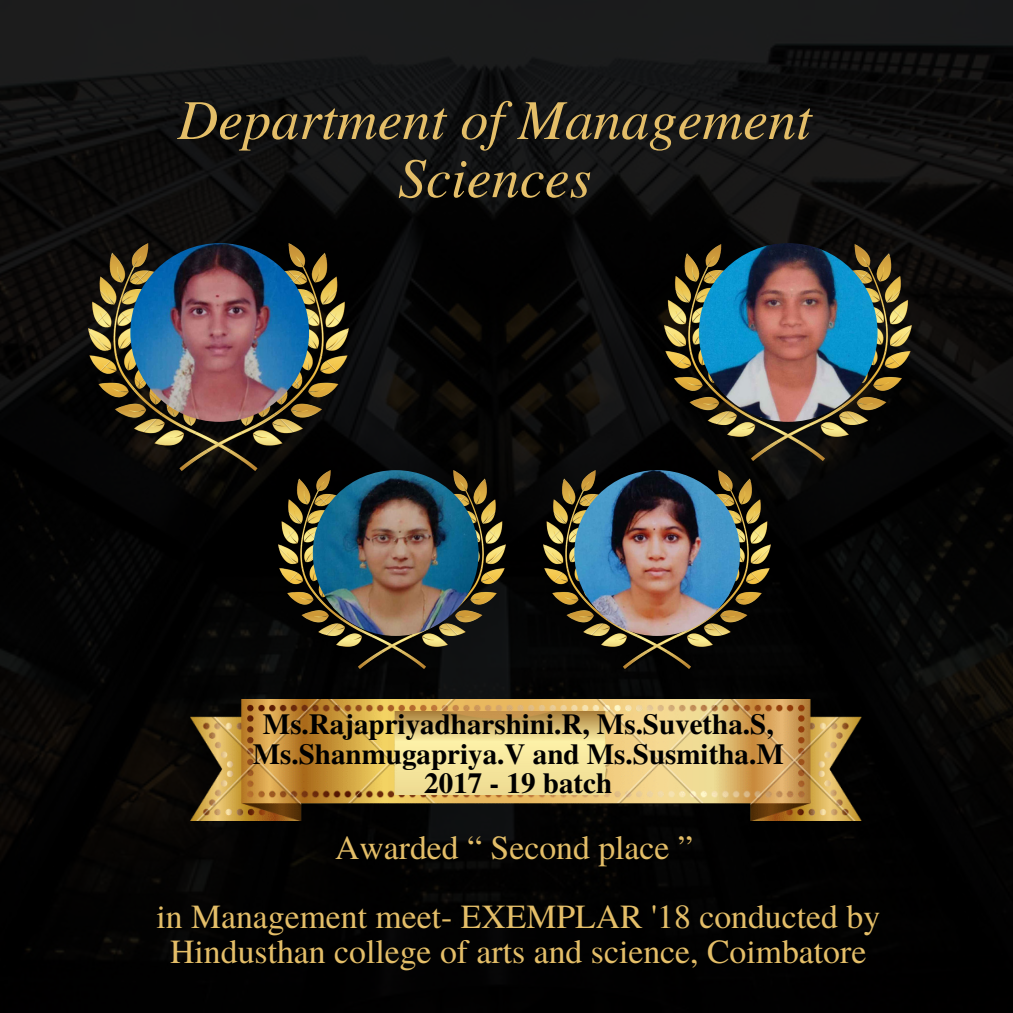
<style>
.page{position:relative;width:1013px;height:1013px;background:#fff}
.page>*{position:absolute;margin:0;border:0;box-sizing:border-box;transform-origin:0 0}
.t1{font:italic 56.25px/58.1px "Te X Gyre Termes";color:#e4be68;text-align:center}
.t2{font:33.75px/69.4px "Te X Gyre Termes";color:#e4be68;text-align:center}
.t3{font:700 29px/29.8px "Te X Gyre Termes";color:#000;text-align:center}
</style>
<div class="page">
<img style="left:0;top:0;width:1012px;height:1012px">
<img style="left:89px;top:243px;width:259px;height:227px">
<img style="left:130px;top:243px;width:179px;height:179px;border-radius:50%">
<img style="left:191px;top:699px;width:670px;height:121px">
<img style="left:336px;top:711px;width:357px;height:83px">
<img style="left:664px;top:245px;width:247px;height:215px">
<img style="left:699px;top:243px;width:178px;height:179px;border-radius:50%">
<img style="left:278px;top:470px;width:227px;height:198px">
<img style="left:313px;top:470px;width:165px;height:166px;border-radius:50%">
<img style="left:544px;top:470px;width:226px;height:198px">
<img style="left:574px;top:470px;width:166px;height:166px;border-radius:50%">
<h1 class="t1" style="left:177px;top:87px;width:635px">Department of Management<br>Sciences</h1>
<p class="t3" style="left:253px;top:707px;width:532px">Ms.Rajapriyadharshini.R, Ms.Suvetha.S,<br>Ms.Shanmugapriya.V and Ms.Susmitha.M<br>2017 - 19 batch</p>
<p class="t2" style="left:156px;top:811px;width:725px">Awarded “ Second place ”<br>in Management meet- EXEMPLAR '18 conducted by</p>
<p class="t2" style="left:170px;top:915px;width:697px">Hindusthan college of arts and science, Coimbatore</p>
</div>
